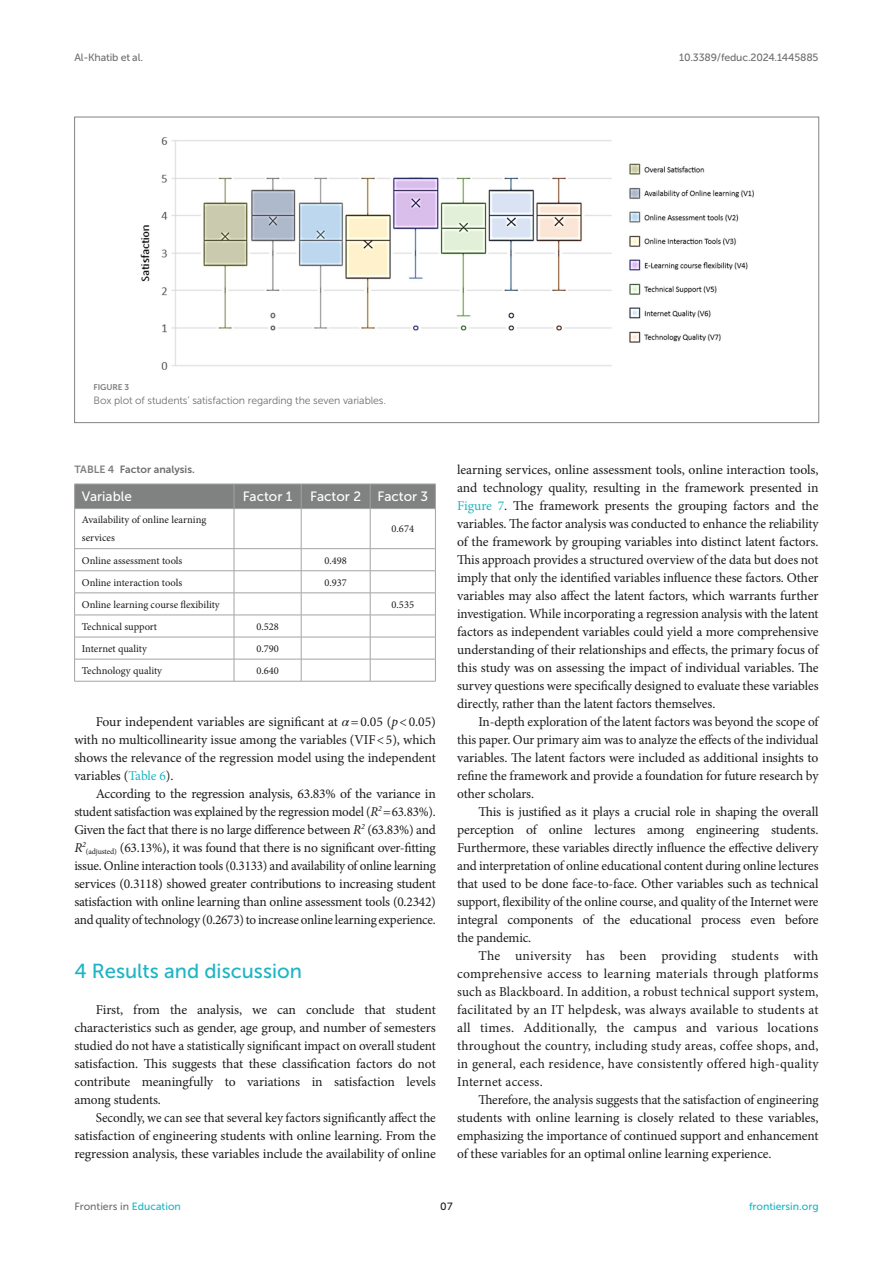
<style>
.page{position:relative;width:893px;height:1263px;background:#fff}
.page>*{position:absolute;margin:0;border:0;box-sizing:border-box;transform-origin:0 0}
.HEAD_1{font:20.25px "Museo Sans 500";color:#1db5c3}
.TEXT{font:13.5px/18px "Minion Pro";letter-spacing:-.01em;color:#1b1c1b;text-align:justify}
.TEXT_FLUSH{font:13.5px/18px "Minion Pro";letter-spacing:-.005em;color:#1b1c1b;text-align:justify}
.TB_CH{font:13.5px "Museo Sans 500";color:#fff}
.TB_TX{font:10.5px/18px "Minion Pro";color:#1b1c1b}
.t1{font:10.5px "Museo Sans 500";letter-spacing:-.015em;color:#706f70}
.FIG_LEG{font:10.5px "Museo Sans 300";letter-spacing:-.01em;color:#706f70}
.TT{font:10.5px "Museo Sans 700";color:#706f70}
.t2{font:10.5px "Museo Sans 500";color:#1db5c3}
.t3{font:10.5px "Museo Sans 500";color:#1b1c1b}
.FIG_HD{font:8.25px "Museo Sans 700";letter-spacing:-.01em;color:#7e7f7f}
.s1{color:#7e7f7f}
.s2{font-family:"STIX General";font-style:italic}
.s3{font-style:italic}
.s4{color:#1db5c3}
</style>
<div class="page">
<img style="left:140px;top:137px;width:614px;height:233px">
<hr style="left:301px;top:570px;width:69px;height:1px;background:#a2a3a3">
<hr style="left:301px;top:593px;width:69px;height:1px;background:#a2a3a3">
<hr style="left:301px;top:615px;width:69px;height:1px;background:#a2a3a3">
<hr style="left:301px;top:637px;width:69px;height:1px;background:#a2a3a3">
<hr style="left:301px;top:659px;width:69px;height:1px;background:#a2a3a3">
<hr style="left:301px;top:681px;width:69px;height:1px;background:#a2a3a3">
<hr style="left:234px;top:570px;width:67px;height:1px;background:#a2a3a3">
<hr style="left:234px;top:593px;width:67px;height:1px;background:#a2a3a3">
<hr style="left:234px;top:615px;width:67px;height:1px;background:#a2a3a3">
<hr style="left:234px;top:637px;width:67px;height:1px;background:#a2a3a3">
<hr style="left:234px;top:659px;width:67px;height:1px;background:#a2a3a3">
<svg style="left:301px;top:549px;width:1px;height:132px"></svg>
<hr style="left:234px;top:681px;width:67px;height:1px;background:#a2a3a3">
<hr style="left:370px;top:570px;width:66px;height:1px;background:#a2a3a3">
<hr style="left:370px;top:593px;width:66px;height:1px;background:#a2a3a3">
<hr style="left:370px;top:615px;width:66px;height:1px;background:#a2a3a3">
<hr style="left:370px;top:637px;width:66px;height:1px;background:#a2a3a3">
<hr style="left:370px;top:659px;width:66px;height:1px;background:#a2a3a3">
<svg style="left:370px;top:549px;width:1px;height:132px"></svg>
<svg style="left:435px;top:549px;width:1px;height:132px"></svg>
<hr style="left:370px;top:681px;width:66px;height:1px;background:#a2a3a3">
<hr style="left:74px;top:570px;width:160px;height:1px;background:#a2a3a3">
<hr style="left:74px;top:593px;width:160px;height:1px;background:#a2a3a3">
<hr style="left:74px;top:615px;width:160px;height:1px;background:#a2a3a3">
<hr style="left:74px;top:637px;width:160px;height:1px;background:#a2a3a3">
<hr style="left:74px;top:659px;width:160px;height:1px;background:#a2a3a3">
<svg style="left:74px;top:549px;width:1px;height:132px"></svg>
<svg style="left:234px;top:549px;width:1px;height:132px"></svg>
<hr style="left:74px;top:681px;width:160px;height:1px;background:#a2a3a3">
<svg style="left:74px;top:484px;width:362px;height:25px;background:#818282"></svg>
<hr style="left:74px;top:508px;width:160px;height:1px;background:#a2a3a3">
<hr style="left:234px;top:548px;width:67px;height:1px;background:#a2a3a3">
<hr style="left:301px;top:509px;width:1px;height:39px;background:#a2a3a3">
<hr style="left:301px;top:548px;width:69px;height:1px;background:#a2a3a3">
<hr style="left:370px;top:509px;width:1px;height:39px;background:#a2a3a3">
<hr style="left:435px;top:509px;width:1px;height:39px;background:#a2a3a3">
<hr style="left:370px;top:548px;width:66px;height:1px;background:#a2a3a3">
<hr style="left:74px;top:509px;width:1px;height:39px;background:#a2a3a3">
<hr style="left:234px;top:509px;width:1px;height:39px;background:#a2a3a3">
<hr style="left:74px;top:548px;width:160px;height:1px;background:#a2a3a3">
<p class="t1" style="left:74px;top:51px;width:70px">Al-Khatib et al.</p>
<p class="t1" style="left:679px;top:51px;width:141px">10.3389/feduc.2024.1445885</p>
<p class="FIG_HD" style="left:94px;top:383px;width:37px">FIGURE 3</p>
<p class="FIG_LEG" style="left:94px;top:394px;width:294px">Box plot of students’ satisfaction regarding the seven variables.</p>
<p class="TT" style="left:74px;top:464px;width:122px"><span class="s1">TABLE 4</span> Factor analysis.</p>
<p class="TB_CH" style="left:82px;top:489px;width:52px">Variable</p>
<p class="TB_CH" style="left:243px;top:489px;width:51px">Factor 1</p>
<p class="TB_CH" style="left:310px;top:489px;width:52px">Factor 2</p>
<p class="TB_CH" style="left:377px;top:489px;width:52px">Factor 3</p>
<p class="TB_TX" style="left:82px;top:511px;width:126px">Availability of online learning services</p>
<p class="TB_TX" style="left:392px;top:520px;width:24px">0.674</p>
<p class="TB_TX" style="left:82px;top:551px;width:102px">Online assessment tools</p>
<p class="TB_TX" style="left:324px;top:551px;width:24px">0.498</p>
<p class="TB_TX" style="left:82px;top:573px;width:102px">Online interaction tools</p>
<p class="TB_TX" style="left:324px;top:573px;width:24px">0.937</p>
<p class="TB_TX" style="left:82px;top:595px;width:139px">Online learning course flexibility</p>
<p class="TB_TX" style="left:392px;top:595px;width:24px">0.535</p>
<p class="TB_TX" style="left:82px;top:617px;width:77px">Technical support</p>
<p class="TB_TX" style="left:256px;top:617px;width:24px">0.528</p>
<p class="TB_TX" style="left:82px;top:640px;width:67px">Internet quality</p>
<p class="TB_TX" style="left:256px;top:640px;width:24px">0.790</p>
<p class="TB_TX" style="left:82px;top:662px;width:82px">Technology quality</p>
<p class="TB_TX" style="left:256px;top:662px;width:24px">0.640</p>
<p class="TEXT" style="left:74px;top:713px;width:363px;text-indent:21px">Four independent variables are significant at <span class="s2">α</span>=0.05 (<span class="s3">p</span>&lt;0.05) with no multicollinearity issue among the variables (VIF&lt;5), which shows the relevance of the regression model using the independent variables (<span class="s4">Table 6</span>).</p>
<p class="TEXT" style="left:74px;top:785px;width:363px;text-indent:21px">According to the regression analysis, 63.83% of the variance in student satisfaction was explained by the regression model (<span class="s3">R</span><sup>2</sup> =63.83%).<br>Given the fact that there is no large difference between <span class="s3">R</span><sup>2</sup> (63.83%) and <span class="s3">R</span><sup>2</sup><sub>(adjusted)</sub> (63.13%), it was found that there is no significant over-fitting issue. Online interaction tools (0.3133) and availability of online learning services (0.3118) showed greater contributions to increasing student satisfaction with online learning than online assessment tools (0.2342) and quality of technology (0.2673) to increase online learning experience.</p>
<p class="HEAD_1" style="left:74px;top:960px;width:229px">4 Results and discussion</p>
<p class="TEXT_FLUSH" style="left:74px;top:1001px;width:363px;text-indent:21px">First, from the analysis, we can conclude that student characteristics such as gender, age group, and number of semesters studied do not have a statistically significant impact on overall student satisfaction. This suggests that these classification factors do not contribute meaningfully to variations in satisfaction levels among students.</p>
<p class="TEXT" style="left:74px;top:1109px;width:363px;text-indent:21px">Secondly, we can see that several key factors significantly affect the satisfaction of engineering students with online learning. From the regression analysis, these variables include the availability of online</p>
<p class="TEXT" style="left:457px;top:461px;width:363px">learning services, online assessment tools, online interaction tools, and technology quality, resulting in the framework presented in <span class="s4">Figure 7</span>. The framework presents the grouping factors and the variables. The factor analysis was conducted to enhance the reliability of the framework by grouping variables into distinct latent factors.<br>This approach provides a structured overview of the data but does not imply that only the identified variables influence these factors. Other variables may also affect the latent factors, which warrants further investigation. While incorporating a regression analysis with the latent factors as independent variables could yield a more comprehensive understanding of their relationships and effects, the primary focus of this study was on assessing the impact of individual variables. The survey questions were specifically designed to evaluate these variables directly, rather than the latent factors themselves.</p>
<p class="TEXT" style="left:457px;top:713px;width:363px;text-indent:21px">In-depth exploration of the latent factors was beyond the scope of this paper. Our primary aim was to analyze the effects of the individual variables. The latent factors were included as additional insights to refine the framework and provide a foundation for future research by other scholars.</p>
<p class="TEXT" style="left:457px;top:803px;width:363px;text-indent:21px">This is justified as it plays a crucial role in shaping the overall perception of online lectures among engineering students.<br>Furthermore, these variables directly influence the effective delivery and interpretation of online educational content during online lectures that used to be done face-to-face. Other variables such as technical support, flexibility of the online course, and quality of the Internet were integral components of the educational process even before the pandemic.</p>
<p class="TEXT" style="left:457px;top:947px;width:363px;text-indent:21px">The university has been providing students with comprehensive access to learning materials through platforms such as Blackboard. In addition, a robust technical support system, facilitated by an IT helpdesk, was always available to students at all times. Additionally, the campus and various locations throughout the country, including study areas, coffee shops, and, in general, each residence, have consistently offered high-quality Internet access.</p>
<p class="TEXT" style="left:457px;top:1091px;width:363px;text-indent:21px">Therefore, the analysis suggests that the satisfaction of engineering students with online learning is closely related to these variables, emphasizing the importance of continued support and enhancement of these variables for an optimal online learning experience.</p>
<p class="t1" style="left:74px;top:1200px;width:108px">Frontiers in <span class="s4">Education</span></p>
<p class="t3" style="left:440px;top:1200px;width:14px">07</p>
<p class="t2" style="left:749px;top:1200px;width:71px">frontiersin.org</p>
</div>
